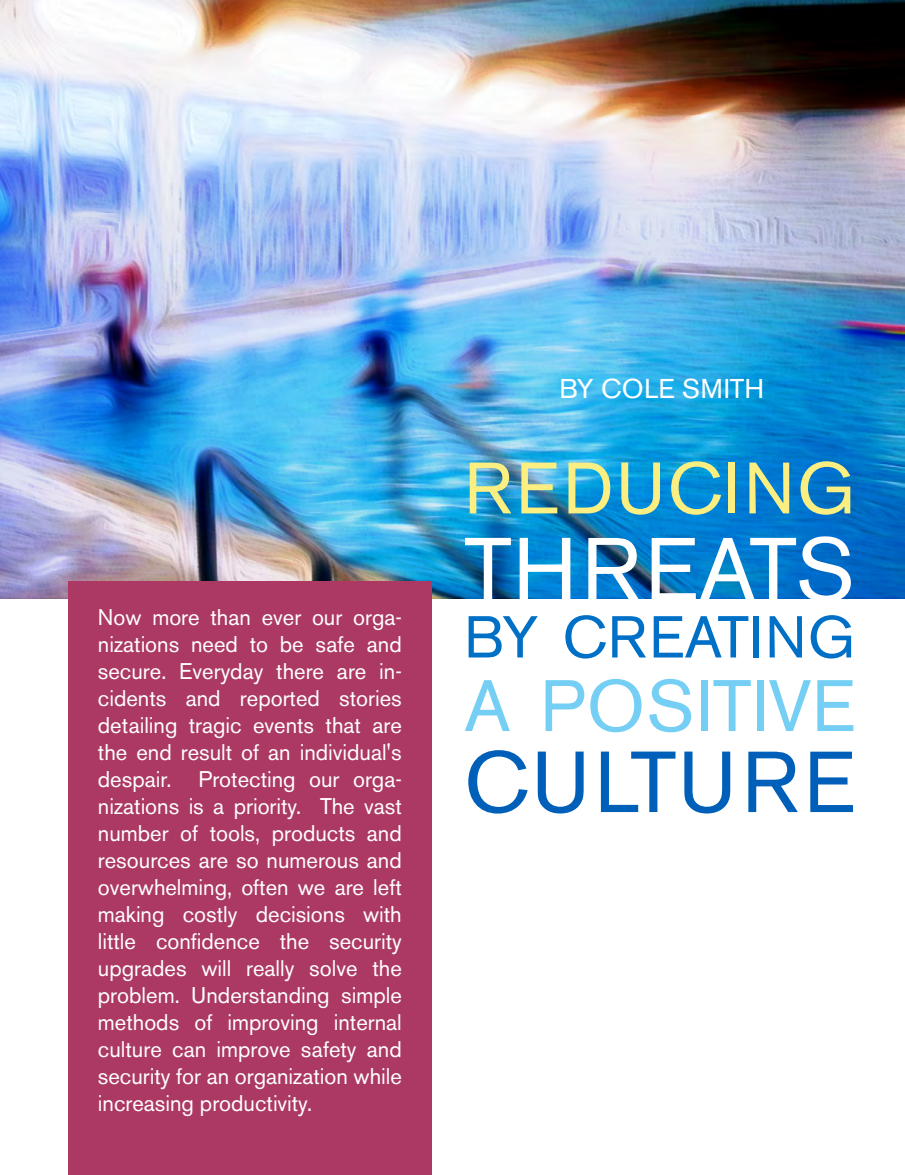
<style>
.page{position:relative;width:905px;height:1175px;background:#fff}
.page>*{position:absolute;margin:0;border:0;box-sizing:border-box;transform-origin:0 0}
.t1{font:88.5px "Akzidenz Grotesk BE";letter-spacing:.005em;color:#fff}
.t2{font:85.5px "Akzidenz Grotesk BE";letter-spacing:.045em;color:#005fb8}
.t3{font:72px "Akzidenz Grotesk BE";color:#75cff4}
.t4{font:72px "Akzidenz Grotesk BE";letter-spacing:.03em;color:#faef80}
.t5{font:58.5px "Akzidenz Grotesk BE";letter-spacing:.01em;color:#0070c7}
.t6{font:27px "Akzidenz Grotesk BE";letter-spacing:.01em;color:#fff}
.t7{font:22.5px/27px "Akzidenz Grotesk BE";color:#fff;text-align:justify}
</style>
<div class="page">
<img style="left:0;top:0;width:904px;height:598px">
<div style="left:68px;top:581px;width:363px;height:593px;background:#ac3964"></div>
<p class="t7" style="left:98px;top:603px;width:305px">Now more than ever our orga&shy;nizations need to be safe and secure. Everyday there are in&shy;cidents and reported stories detailing tragic events that are the end result of an individual's despair. Protecting our orga&shy;nizations is a priority. The vast number of tools, products and resources are so numerous and overwhelming, often we are left making costly decisions with little confidence the security upgrades will really solve the problem. Understanding simple methods of improving internal culture can improve safety and security for an organization while increasing productivity.</p>
<p class="t6" style="left:559px;top:373px;width:206px">BY COLE SMITH</p>
<p class="t4" style="left:464px;top:445px;width:393px">REDUCING</p>
<p class="t1" style="left:464px;top:517px;width:392px">THREATS</p>
<p class="t5" style="left:464px;top:602px;width:392px">BY CREATING</p>
<p class="t3" style="left:464px;top:663px;width:392px">A POSITIVE</p>
<p class="t2" style="left:464px;top:731px;width:392px">CULTURE</p>
</div>
